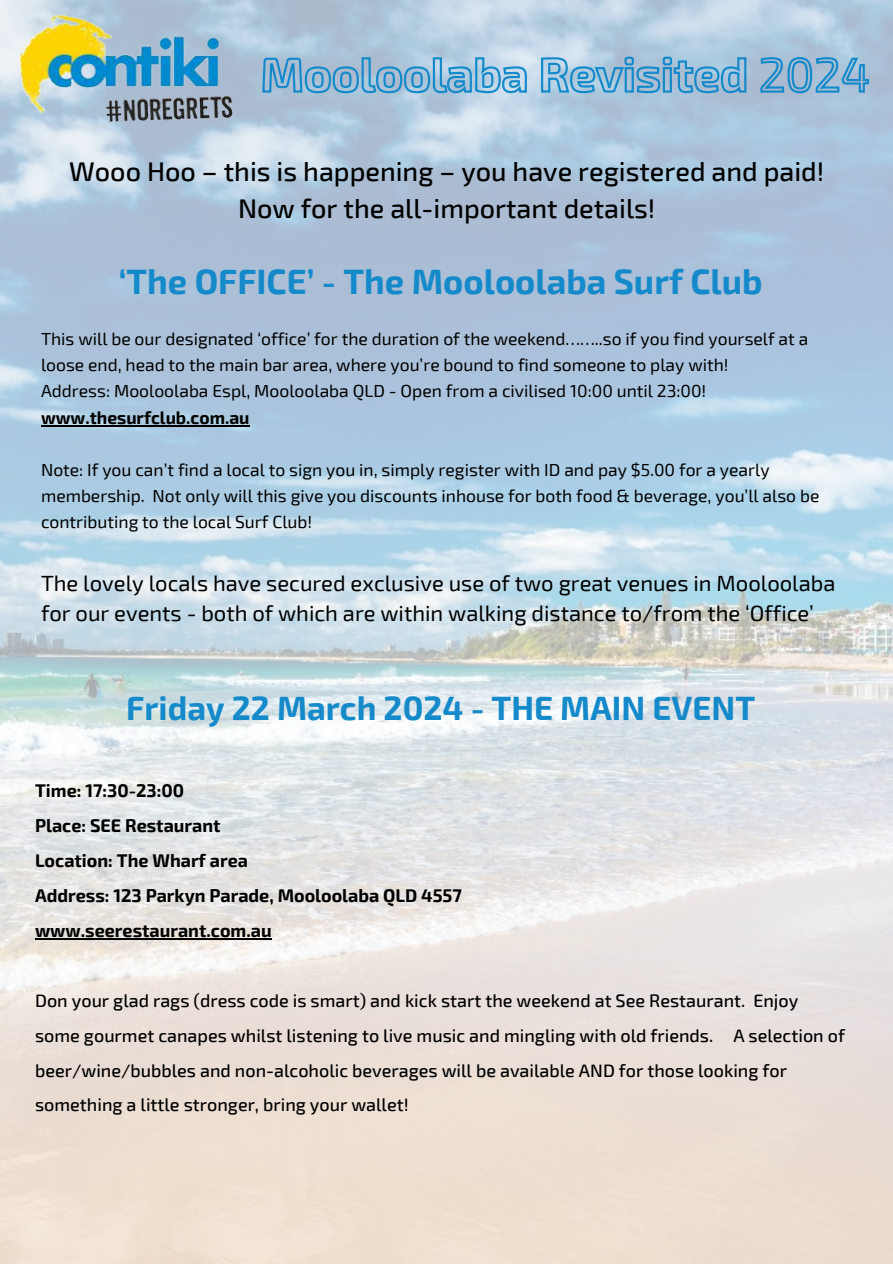
<style>
.page{position:relative;width:893px;height:1264px;background:#fff}
.page>*{position:absolute;margin:0;border:0;box-sizing:border-box;transform-origin:0 0}
.t1{font:700 34.5px "Exo 2";color:#158aca}
.t2{font:700 33px "Exo 2";color:#158aca}
.t3{font:500 27px/37.2px "Exo 2";color:#000;text-align:center}
.t4{font:21.9px/30.3px "Exo 2";color:#000}
.t5{font:500 18px/34.8px "Exo 2";color:#000}
.t6{font:700 18px/34.8px "Exo 2";color:#000}
.t7{font:17.4px/25.8px "Exo 2";color:#000}
.t8{font:700 17.4px "Exo 2";color:#000}
</style>
<div class="page">
<img style="left:0;top:0;width:892px;height:1263px">
<img style="left:0;top:0;width:259px;height:143px">
<svg style="left:261px;top:56px;width:486px;height:39px;background:#84b6d6"></svg>
<svg style="left:759px;top:56px;width:111px;height:38px;background:#7baed1"></svg>
<hr style="left:41px;top:425px;width:208px;height:1px;background:#000">
<hr style="left:35px;top:938px;width:237px;height:1px;background:#000">
<p class="t3" style="left:69px;top:151px;width:756px">Wooo Hoo – this is happening – you have registered and paid!<br>Now for the all-important details!</p>
<p class="t1" style="left:119px;top:259px;width:645px">‘The OFFICE’ - The Mooloolaba Surf Club</p>
<h3 class="t7" style="left:41px;top:325px;width:768px">This will be our designated ‘office’ for the duration of the weekend……..so if you find yourself at a loose end, head to the main bar area, where you’re bound to find someone to play with!</h3>
<h2 class="t7" style="left:41px;top:377px;width:666px">Address: Mooloolaba Espl, Mooloolaba QLD - Open from a civilised 10:00 until 23:00!</h2>
<p class="t8" style="left:41px;top:406px;width:210px">www.thesurfclub.com.au</p>
<p class="t7" style="left:41px;top:456px;width:779px">Note: If you can’t find a local to sign you in, simply register with ID and pay $5.00 for a yearly membership. Not only will this give you discounts inhouse for both food &amp; beverage, you’ll also be contributing to the local Surf Club!</p>
<h4 class="t4" style="left:41px;top:567px;width:795px">The lovely locals have secured exclusive use of two great venues in Mooloolaba for our events - both of which are within walking distance to/from the ‘Office’</h4>
<h2 class="t2" style="left:126px;top:686px;width:630px">Friday 22 March 2024 - THE MAIN EVENT</h2>
<h5 class="t6" style="left:35px;top:772px;width:428px">Time: 17:30-23:00<br>Place: SEE Restaurant<br>Location: The Wharf area<br>Address: 123 Parkyn Parade, Mooloolaba QLD 4557 www.seerestaurant.com.au</h5>
<h5 class="t5" style="left:35px;top:982px;width:811px">Don your glad rags (dress code is smart) and kick start the weekend at See Restaurant. Enjoy some gourmet canapes whilst listening to live music and mingling with old friends. A selection of beer/wine/bubbles and non-alcoholic beverages will be available AND for those looking for something a little stronger, bring your wallet!</h5>
</div>
